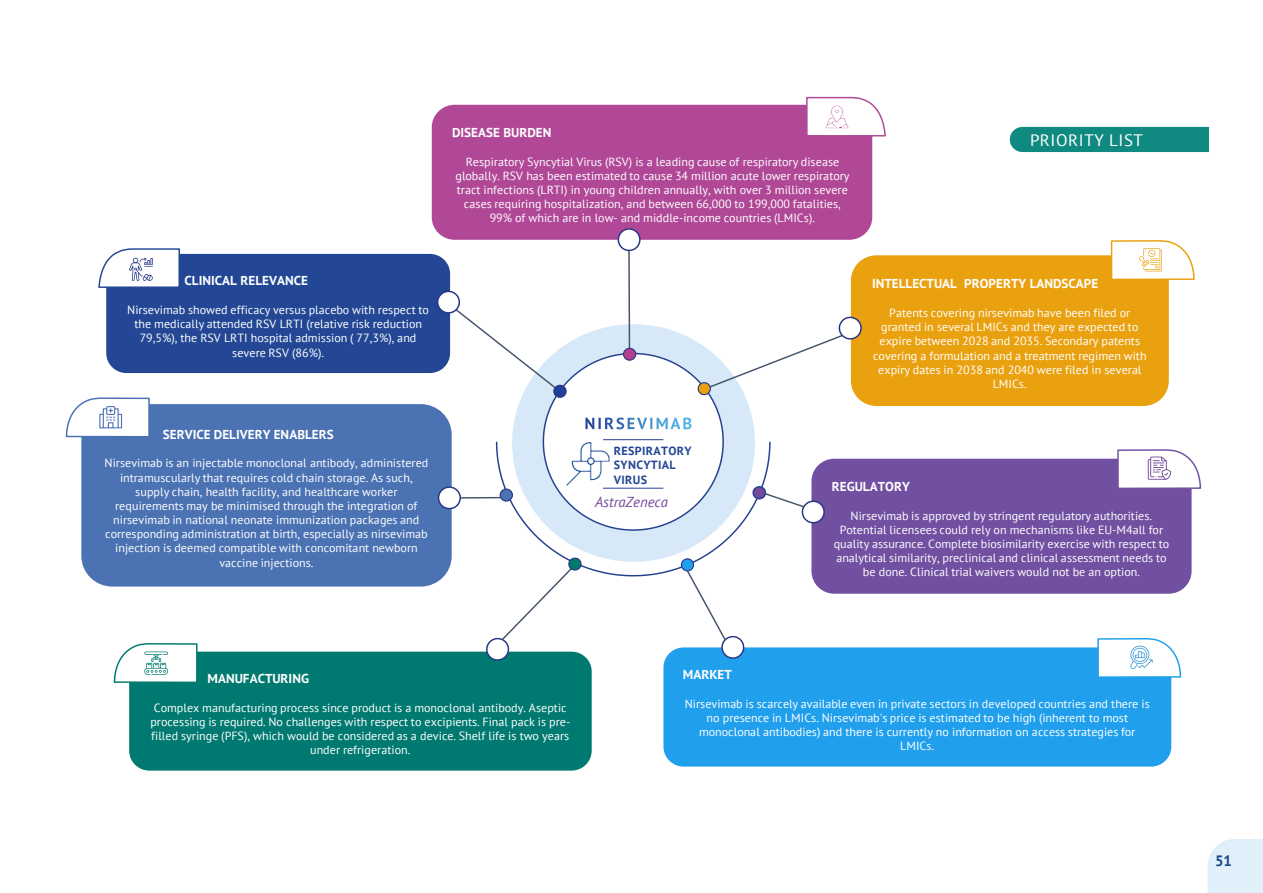
<style>
.page{position:relative;width:1263px;height:893px;background:#fff}
.page>*{position:absolute;margin:0;border:0;box-sizing:border-box;transform-origin:0 0}
.t1{font:16.5px "PT Sans";letter-spacing:.035em;color:#fff}
.t2{font:700 15px "PT Sans";color:#154789}
.t3{font:italic 14.55px "PT Sans";color:#74489c}
.t4{font:700 12.9px "PT Sans";letter-spacing:.005em;color:#fff}
.t5{font:11.85px/14.2px "PT Sans";color:#fff;text-align:center}
.t6{font:700 11.85px/14.2px "PT Sans";letter-spacing:.03em;color:#234794}
</style>
<div class="page">
<div style="left:1207px;top:839px;width:56px;height:54px;background:#e0eff9"></div>
<div style="left:106px;top:254px;width:344px;height:119px;background:#234795;border-radius:20px"></div>
<svg style="left:98px;top:248px;width:83px;height:41px"></svg>
<div style="left:811px;top:459px;width:380px;height:135px;background:#714fa1;border-radius:23px"></div>
<svg style="left:1116px;top:449px;width:86px;height:41px"></svg>
<div style="left:81px;top:404px;width:371px;height:183px;background:#4b72b3;border-radius:31px"></div>
<svg style="left:65px;top:397px;width:85px;height:41px"></svg>
<div style="left:851px;top:255px;width:318px;height:151px;background:#eaa110;border-radius:25px"></div>
<svg style="left:1110px;top:240px;width:85px;height:41px"></svg>
<div style="left:432px;top:105px;width:440px;height:135px;background:#b04897;border-radius:23px"></div>
<svg style="left:805px;top:96px;width:81px;height:41px"></svg>
<div style="left:663px;top:647px;width:508px;height:120px;background:#209fed;border-radius:20px"></div>
<svg style="left:1096px;top:638px;width:86px;height:41px"></svg>
<div style="left:129px;top:652px;width:463px;height:119px;background:#007970;border-radius:20px"></div>
<svg style="left:113px;top:643px;width:85px;height:41px"></svg>
<div style="left:438px;top:291px;width:21px;height:22px;background:#fff;border-radius:50%"></div>
<div style="left:437px;top:291px;width:23px;height:23px;border:1px solid #283583;border-radius:50%"></div>
<div style="left:618px;top:229px;width:22px;height:21px;background:#fff;border-radius:50%"></div>
<div style="left:618px;top:228px;width:23px;height:23px;border:1px solid #283583;border-radius:50%"></div>
<div style="left:438px;top:487px;width:22px;height:22px;background:#fff;border-radius:50%"></div>
<div style="left:438px;top:486px;width:23px;height:23px;border:1px solid #283583;border-radius:50%"></div>
<svg style="left:454px;top:249px;width:409px;height:412px"></svg>
<img style="left:566px;top:442px;width:44px;height:43px">
<div style="left:1010px;top:127px;width:199px;height:25px;background:#108a81"></div>
<p class="t4" style="left:185px;top:272px;width:125px">CLINICAL RELEVANCE</p>
<p class="t5" style="left:127px;top:303px;width:303px">Nirsevimab showed efficacy versus placebo with respect to the medically attended RSV LRTI (relative risk reduction 79,5%), the RSV LRTI hospital admission ( 77,3%), and severe RSV (86%).</p>
<p class="t4" style="left:163px;top:426px;width:172px">SERVICE DELIVERY ENABLERS</p>
<p class="t5" style="left:105px;top:456px;width:325px">Nirsevimab is an injectable monoclonal antibody, administered intramuscularly that requires cold chain storage. As such, supply chain, health facility, and healthcare worker requirements may be minimised through the integration of nirsevimab in national neonate immunization packages and corresponding administration at birth, especially as nirsevimab injection is deemed compatible with concomitant newborn vaccine injections.</p>
<p class="t4" style="left:452px;top:124px;width:101px">DISEASE BURDEN</p>
<p class="t5" style="left:455px;top:154px;width:396px">Respiratory Syncytial Virus (RSV) is a leading cause of respiratory disease globally. RSV has been estimated to cause 34 million acute lower respiratory tract infections (LRTI) in young children annually, with over 3 million severe cases requiring hospitalization, and between 66,000 to 199,000 fatalities, 99% of which are in low- and middle-income countries (LMICs).</p>
<p class="t1" style="left:1030px;top:129px;width:114px">PRIORITY LIST</p>
<p class="t4" style="left:872px;top:275px;width:228px">INTELLECTUAL PROPERTY LANDSCAPE</p>
<p class="t5" style="left:873px;top:306px;width:275px">Patents covering nirsevimab have been filed or granted in several LMICs and they are expected to expire between 2028 and 2035. Secondary patents covering a formulation and a treatment regimen with expiry dates in 2038 and 2040 were filed in several LMICs.</p>
<p class="t6" style="left:614px;top:444px;width:79px">RESPIRATORY<br>SYNCYTIAL<br>VIRUS</p>
<p class="t3" style="left:595px;top:492px;width:74px">AstraZeneca</p>
<p class="t4" style="left:832px;top:478px;width:79px">REGULATORY</p>
<p class="t5" style="left:834px;top:508px;width:337px">Nirsevimab is approved by stringent regulatory authorities.<br>Potential licensees could rely on mechanisms like EU-M4all for quality assurance. Complete biosimilarity exercise with respect to analytical similarity, preclinical and clinical assessment needs to be done. Clinical trial waivers would not be an option.</p>
<p class="t4" style="left:208px;top:670px;width:103px">MANUFACTURING</p>
<p class="t5" style="left:150px;top:700px;width:421px">Complex manufacturing process since product is a monoclonal antibody. Aseptic processing is required. No challenges with respect to excipients. Final pack is pre&shy;filled syringe (PFS), which would be considered as a device. Shelf life is two years under refrigeration.</p>
<p class="t4" style="left:683px;top:666px;width:51px">MARKET</p>
<p class="t5" style="left:685px;top:696px;width:466px">Nirsevimab is scarcely available even in private sectors in developed countries and there is no presence in LMICs. Nirsevimab's price is estimated to be high (inherent to most monoclonal antibodies) and there is currently no information on access strategies for LMICs.</p>
<p class="t2" style="left:1215px;top:851px;width:19px">51</p>
</div>
